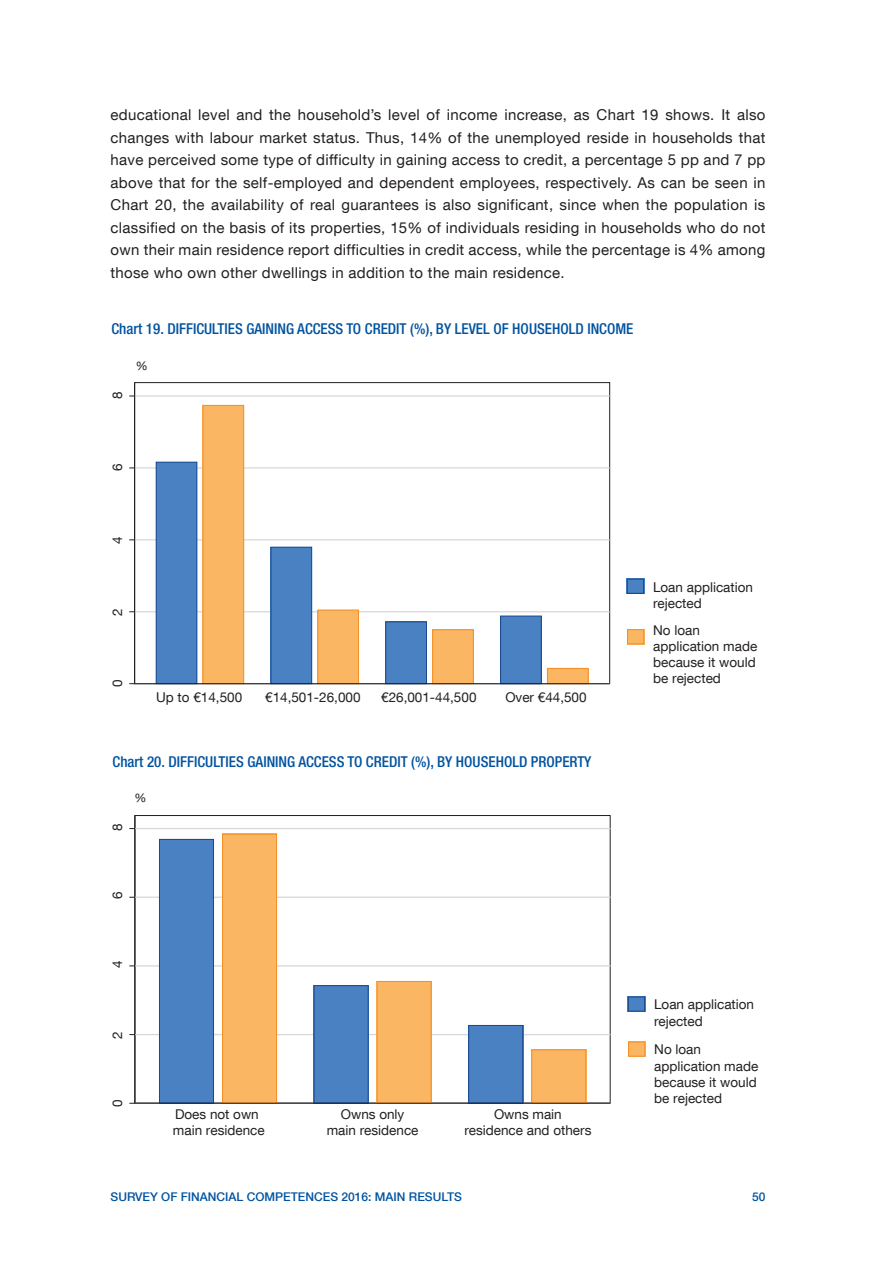
<style>
.page{position:relative;width:893px;height:1263px;background:#fff}
.page>*{position:absolute;margin:0;border:0;box-sizing:border-box;transform-origin:0 0}
.TEXTO_GENERAL{font:15px/22.5px "Bd E Neue Helvetica";letter-spacing:.02em;color:#231f20;text-align:justify}
.t1{font:500 condensed 15px "Bd E Neue Helvetica";color:#0153a0}
.t2{font:13.5px/16.2px "Bd E Neue Helvetica";color:#231f20}
.t3{font:500 12px "Bd E Neue Helvetica";color:#0153a0}
.t4{font:12px "Bd E Neue Helvetica";color:#231f20}
</style>
<div class="page">
<div style="left:627px;top:579px;width:17px;height:15px;background:#4a81c3"></div>
<div style="left:627px;top:629px;width:17px;height:15px;background:#fbb664"></div>
<hr style="left:135px;top:395px;width:475px;height:2px;background:#d7d8da">
<hr style="left:135px;top:467px;width:475px;height:2px;background:#d7d8da">
<hr style="left:135px;top:539px;width:475px;height:1px;background:#d7d8da">
<hr style="left:135px;top:611px;width:475px;height:1px;background:#d7d8da">
<div style="left:156px;top:462px;width:41px;height:222px;background:#4a81c3"></div>
<div style="left:203px;top:405px;width:41px;height:279px;background:#fbb664"></div>
<div style="left:271px;top:547px;width:41px;height:137px;background:#4a81c3"></div>
<div style="left:318px;top:610px;width:40px;height:74px;background:#fbb664"></div>
<div style="left:386px;top:622px;width:40px;height:62px;background:#4a81c3"></div>
<div style="left:433px;top:630px;width:40px;height:54px;background:#fbb664"></div>
<div style="left:501px;top:616px;width:40px;height:68px;background:#4a81c3"></div>
<div style="left:547px;top:668px;width:41px;height:16px;background:#fbb664"></div>
<hr style="left:134px;top:383px;width:1px;height:301px;background:#231f20">
<hr style="left:135px;top:683px;width:475px;height:1px;background:#231f20">
<hr style="left:135px;top:828px;width:476px;height:1px;background:#d7d8da">
<hr style="left:135px;top:896px;width:476px;height:2px;background:#d7d8da">
<hr style="left:135px;top:965px;width:476px;height:1px;background:#d7d8da">
<hr style="left:135px;top:1034px;width:476px;height:1px;background:#d7d8da">
<hr style="left:135px;top:1102px;width:476px;height:2px;background:#d7d8da">
<div style="left:159px;top:839px;width:55px;height:264px;background:#4a81c3"></div>
<div style="left:222px;top:834px;width:55px;height:269px;background:#fbb664"></div>
<div style="left:314px;top:985px;width:54px;height:118px;background:#4a81c3"></div>
<div style="left:377px;top:981px;width:55px;height:122px;background:#fbb664"></div>
<div style="left:468px;top:1025px;width:55px;height:78px;background:#4a81c3"></div>
<div style="left:531px;top:1049px;width:55px;height:54px;background:#fbb664"></div>
<hr style="left:134px;top:815px;width:1px;height:288px;background:#231f20">
<hr style="left:135px;top:1103px;width:476px;height:1px;background:#231f20">
<svg style="left:628px;top:996px;width:17px;height:15px"></svg>
<svg style="left:628px;top:1041px;width:17px;height:15px"></svg>
<p class="TEXTO_GENERAL" style="left:111px;top:103px;width:656px">educational level and the household’s level of income increase, as Chart 19 shows. It also changes with labour market status. Thus, 14% of the unemployed reside in households that have perceived some type of difficulty in gaining access to credit, a percentage 5 pp and 7 pp above that for the self-employed and dependent employees, respectively. As can be seen in Chart 20, the availability of real guarantees is also significant, since when the population is classified on the basis of its properties, 15% of individuals residing in households who do not own their main residence report difficulties in credit access, while the percentage is 4% among those who own other dwellings in addition to the main residence.</p>
<p class="t1" style="left:112px;top:319px;width:523px">Chart 19. DIFFICULTIES GAINING ACCESS TO CREDIT (%), BY LEVEL OF HOUSEHOLD INCOME</p>
<p class="t4" style="left:136px;top:359px;width:13px">%</p>
<p class="t2" style="left:109px;top:399px;width:9px;rotate:-90deg">8</p>
<p class="t2" style="left:109px;top:471px;width:9px;rotate:-90deg">6</p>
<p class="t2" style="left:109px;top:544px;width:9px;rotate:-90deg">4</p>
<p class="t2" style="left:109px;top:616px;width:9px;rotate:-90deg">2</p>
<p class="t2" style="left:109px;top:687px;width:9px;rotate:-90deg">0</p>
<p class="t2" style="left:156px;top:688px;width:88px">Up to €14,500</p>
<p class="t2" style="left:265px;top:688px;width:97px">€14,501-26,000</p>
<p class="t2" style="left:381px;top:688px;width:97px">€26,001-44,500</p>
<p class="t2" style="left:505px;top:688px;width:83px">Over €44,500</p>
<p class="t1" style="left:113px;top:752px;width:480px">Chart 20. DIFFICULTIES GAINING ACCESS TO CREDIT (%), BY HOUSEHOLD PROPERTY</p>
<p class="t4" style="left:134px;top:790px;width:13px">%</p>
<p class="t2" style="left:109px;top:831px;width:9px;rotate:-90deg">8</p>
<p class="t2" style="left:109px;top:899px;width:9px;rotate:-90deg">6</p>
<p class="t2" style="left:109px;top:968px;width:9px;rotate:-90deg">4</p>
<p class="t2" style="left:109px;top:1038px;width:9px;rotate:-90deg">2</p>
<p class="t2" style="left:109px;top:1107px;width:9px;rotate:-90deg">0</p>
<p class="t2" style="left:173px;top:1106px;width:93px">Does not own main residence</p>
<p class="t2" style="left:327px;top:1106px;width:93px;text-align:center">Owns only main residence</p>
<p class="t2" style="left:464px;top:1106px;width:129px;text-align:center">Owns main residence and others</p>
<p class="t2" style="left:653px;top:578px;width:102px">Loan application rejected</p>
<p class="t2" style="left:653px;top:621px;width:106px">No loan application made because it would be rejected</p>
<p class="t2" style="left:654px;top:996px;width:102px">Loan application rejected</p>
<p class="t2" style="left:654px;top:1041px;width:106px">No loan application made because it would be rejected</p>
<p class="t3" style="left:111px;top:1190px;width:353px">SURVEY OF FINANCIAL COMPETENCES 2016: MAIN RESULTS</p>
<p class="t3" style="left:752px;top:1190px;width:15px">50</p>
</div>
